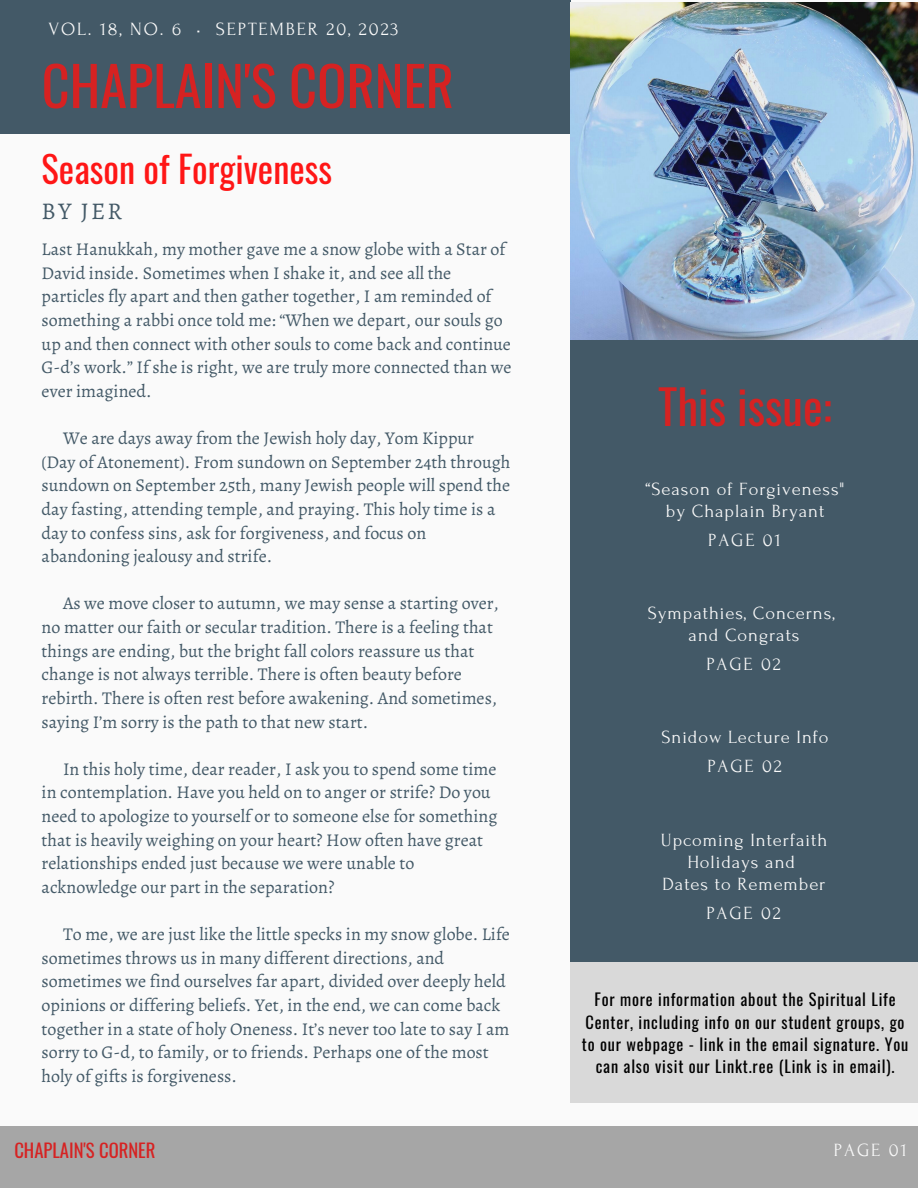
<style>
.page{position:relative;width:918px;height:1188px;background:#fafafa}
.page>*{position:absolute;margin:0;border:0;box-sizing:border-box;transform-origin:0 0}
.t1{font:54.45px "Oswald";color:#d62222}
.t2{font:46.65px "Oswald";color:#d62222}
.t3{font:36.6px "Oswald";color:#ff1616}
.t4{font:24px "Alegreya";color:#435967}
.t5{font:18.6px/22.2px "Forum";letter-spacing:.05em;color:#fafafa;text-align:center}
.t6{font:18.6px "Forum";letter-spacing:.1em;color:#fafafa}
.t7{font:18.6px "Oswald";color:#d62222}
.t8{font:18px/23.7px "Alegreya";color:#435967}
.t9{font:16.35px/22.4px "Oswald";letter-spacing:.05em;color:#000;text-align:center}
</style>
<div class="page">
<div style="left:0;top:0;width:571px;height:134px;background:#435967"></div>
<div style="left:1px;top:1126px;width:917px;height:62px;background:#a6a6a6"></div>
<div style="left:570px;top:339px;width:348px;height:623px;background:#435967"></div>
<div style="left:570px;top:962px;width:348px;height:141px;background:#d9d9d9"></div>
<img style="left:570px;top:2px;width:348px;height:338px">
<p class="t6" style="left:48px;top:19px;width:352px">VOL. 18, NO. 6 • SEPTEMBER 20, 2023</p>
<p class="t1" style="left:42px;top:43px;width:414px">CHAPLAIN'S CORNER</p>
<p class="t3" style="left:42px;top:140px;width:292px">Season of Forgiveness</p>
<p class="t4" style="left:42px;top:195px;width:82px">BY JER</p>
<p class="t8" style="left:42px;top:237px;width:471px">Last Hanukkah, my mother gave me a snow globe with a Star of David inside. Sometimes when I shake it, and see all the particles fly apart and then gather together, I am reminded of something a rabbi once told me: “When we depart, our souls go up and then connect with other souls to come back and continue G-d’s work.” If she is right, we are truly more connected than we ever imagined.</p>
<p class="t8" style="left:42px;top:426px;width:470px;text-indent:21px">We are days away from the Jewish holy day, Yom Kippur (Day of Atonement). From sundown on September 24th through sundown on September 25th, many Jewish people will spend the day fasting, attending temple, and praying. This holy time is a day to confess sins, ask for forgiveness, and focus on abandoning jealousy and strife.</p>
<p class="t8" style="left:42px;top:592px;width:459px;text-indent:21px">As we move closer to autumn, we may sense a starting over, no matter our faith or secular tradition. There is a feeling that things are ending, but the bright fall colors reassure us that change is not always terrible. There is often beauty before rebirth. There is often rest before awakening. And sometimes, saying I’m sorry is the path to that new start.</p>
<p class="t8" style="left:42px;top:757px;width:457px;text-indent:21px">In this holy time, dear reader, I ask you to spend some time in contemplation. Have you held on to anger or strife? Do you need to apologize to yourself or to someone else for something that is heavily weighing on your heart? How often have great relationships ended just because we were unable to acknowledge our part in the separation?</p>
<p class="t8" style="left:42px;top:922px;width:470px;text-indent:21px">To me, we are just like the little specks in my snow globe. Life sometimes throws us in many different directions, and sometimes we find ourselves far apart, divided over deeply held opinions or differing beliefs. Yet, in the end, we can come back together in a state of holy Oneness. It’s never too late to say I am sorry to G-d, to family, or to friends. Perhaps one of the most holy of gifts is forgiveness.</p>
<p class="t2" style="left:658px;top:370px;width:175px">This issue:</p>
<p class="t5" style="left:646px;top:478px;width:200px">“Season of Forgiveness"</p>
<p class="t5" style="left:666px;top:501px;width:160px">by Chaplain Bryant</p>
<p class="t5" style="left:708px;top:530px;width:74px">PAGE 01</p>
<p class="t5" style="left:648px;top:602px;width:188px">Sympathies, Concerns,</p>
<p class="t5" style="left:689px;top:624px;width:112px">and Congrats</p>
<p class="t5" style="left:706px;top:653px;width:76px">PAGE 02</p>
<p class="t5" style="left:662px;top:727px;width:169px">Snidow Lecture Info</p>
<p class="t5" style="left:707px;top:756px;width:76px">PAGE 02</p>
<p class="t5" style="left:661px;top:829px;width:168px">Upcoming Interfaith<br>Holidays and</p>
<p class="t5" style="left:663px;top:873px;width:164px">Dates to Remember</p>
<p class="t5" style="left:706px;top:902px;width:76px">PAGE 02</p>
<p class="t9" style="left:582px;top:988px;width:328px">For more information about the Spiritual Life Center, including info on our student groups, go to our webpage - link in the email signature. You can also visit our Linkt.ree (Link is in email).</p>
<p class="t7" style="left:14px;top:1136px;width:143px">CHAPLAIN'S CORNER</p>
<p class="t5" style="left:834px;top:1139px;width:74px">PAGE 01</p>
</div>
